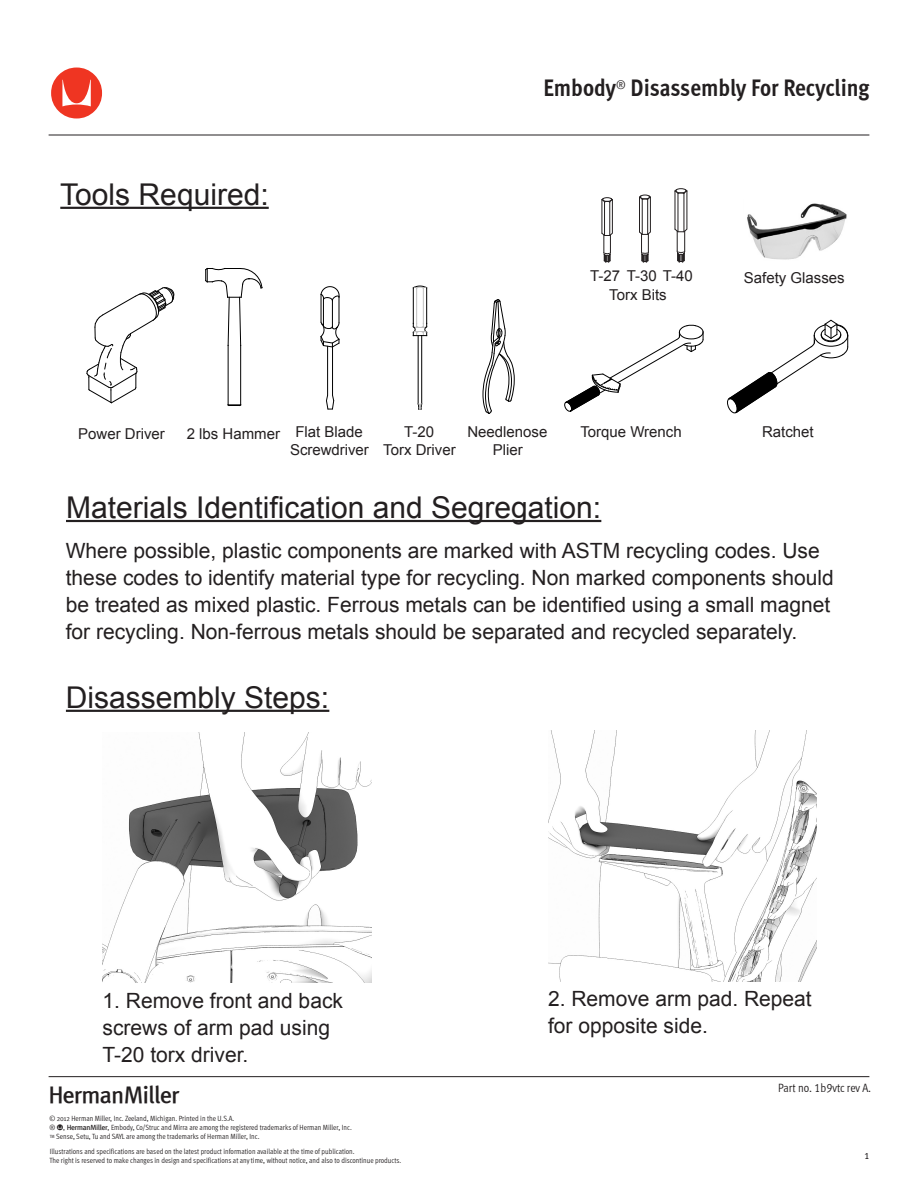
<style>
.page{position:relative;width:918px;height:1188px;background:#fff}
.page>*{position:absolute;margin:0;border:0;box-sizing:border-box;transform-origin:0 0}
.t1{font:67.5px "Herman Miller Logo Normal";color:#ef3522}
.t2{font:30px "Arial";color:#231f20}
.t3{font:700 24px "Meta Cond";color:#231f20}
.t4{font:24px "Herman Miller Logo Normal";color:#231f20}
.t5{font:21px/27px "Arial";color:#231f20}
.t6{font:15px "Arial";color:#231f20}
.t7{font:12px "Meta Cond Normal LF";color:#231f20}
.t8{font:12px "Meta Cond Normal";color:#231f20}
.t9{font:7.5px "Meta Cond Normal";color:#231f20}
.s1{font-family:"Herman Miller Logo Micro"}
</style>
<div class="page">
<hr style="left:49px;top:135px;width:820px;height:1px;background:#231f20">
<hr style="left:49px;top:1076px;width:820px;height:1px;background:#231f20">
<hr style="left:60px;top:207px;width:209px;height:2px;background:#231f20">
<hr style="left:66px;top:520px;width:535px;height:2px;background:#231f20">
<hr style="left:66px;top:710px;width:263px;height:2px;background:#231f20">
<svg style="left:86px;top:287px;width:89px;height:116px"></svg>
<svg style="left:205px;top:268px;width:58px;height:78px"></svg>
<hr style="left:228px;top:345px;width:1px;height:60px;background:#000">
<hr style="left:240px;top:345px;width:1px;height:60px;background:#000">
<svg style="left:227px;top:404px;width:14px;height:2px"></svg>
<svg style="left:602px;top:197px;width:11px;height:65px"></svg>
<svg style="left:675px;top:188px;width:13px;height:74px"></svg>
<svg style="left:639px;top:195px;width:12px;height:67px"></svg>
<img style="left:747px;top:203px;width:100px;height:57px">
<img style="left:103px;top:732px;width:268px;height:251px">
<img style="left:548px;top:731px;width:269px;height:250px">
<svg style="left:483px;top:299px;width:31px;height:115px"></svg>
<svg style="left:727px;top:320px;width:121px;height:94px"></svg>
<svg style="left:564px;top:325px;width:140px;height:87px"></svg>
<hr style="left:327px;top:346px;width:1px;height:49px;background:#000">
<hr style="left:332px;top:347px;width:1px;height:48px;background:#000">
<svg style="left:326px;top:395px;width:8px;height:15px"></svg>
<svg style="left:321px;top:287px;width:19px;height:60px"></svg>
<hr style="left:416px;top:288px;width:1px;height:35px;background:#c0c0c0">
<hr style="left:423px;top:288px;width:1px;height:35px;background:#c0c0c0">
<hr style="left:413px;top:288px;width:1px;height:35px;background:#000">
<hr style="left:426px;top:288px;width:1px;height:35px;background:#000">
<svg style="left:413px;top:285px;width:14px;height:4px"></svg>
<hr style="left:421px;top:336px;width:1px;height:68px;background:#000">
<hr style="left:418px;top:336px;width:1px;height:68px;background:#000">
<svg style="left:413px;top:323px;width:14px;height:13px"></svg>
<svg style="left:417px;top:403px;width:5px;height:7px"></svg>
<p class="t1" style="left:49px;top:64px;width:57px">Y</p>
<p class="t3" style="left:543px;top:73px;width:328px">Embody<sup>®</sup> Disassembly For Recycling</p>
<p class="t2" style="left:60px;top:174px;width:210px">Tools Required:</p>
<p class="t6" style="left:590px;top:266px;width:104px">T-27 T-30 T-40</p>
<p class="t6" style="left:609px;top:285px;width:59px">Torx Bits</p>
<p class="t6" style="left:744px;top:267px;width:102px">Safety Glasses</p>
<p class="t6" style="left:78px;top:424px;width:88px">Power Driver</p>
<p class="t6" style="left:187px;top:424px;width:95px">2 lbs Hammer</p>
<p class="t6" style="left:295px;top:422px;width:69px">Flat Blade</p>
<p class="t6" style="left:290px;top:440px;width:80px">Screwdriver</p>
<p class="t6" style="left:404px;top:422px;width:32px">T-20</p>
<p class="t6" style="left:383px;top:440px;width:74px">Torx Driver</p>
<p class="t6" style="left:467px;top:422px;width:82px">Needlenose</p>
<p class="t6" style="left:580px;top:422px;width:103px">Torque Wrench</p>
<p class="t6" style="left:762px;top:422px;width:53px">Ratchet</p>
<p class="t6" style="left:493px;top:440px;width:32px">Plier</p>
<p class="t2" style="left:66px;top:488px;width:537px">Materials Identification and Segregation:</p>
<p class="t5" style="left:66px;top:538px;width:769px">Where possible, plastic components are marked with ASTM recycling codes. Use these codes to identify material type for recycling. Non marked components should be treated as mixed plastic. Ferrous metals can be identified using a small magnet for recycling. Non-ferrous metals should be separated and recycled separately.</p>
<p class="t2" style="left:66px;top:677px;width:265px">Disassembly Steps:</p>
<p class="t5" style="left:103px;top:987px;width:242px">1. Remove front and back screws of arm pad using<br>T-20 torx driver.</p>
<p class="t5" style="left:548px;top:985px;width:265px">2. Remove arm pad. Repeat for opposite side.</p>
<p class="t4" style="left:48px;top:1084px;width:133px">Z</p>
<p class="t9" style="left:49px;top:1114px;width:187px">© 2012 Herman Miller, Inc. Zeeland, Michigan. Printed in the U.S.A.</p>
<p class="t9" style="left:49px;top:1123px;width:304px">® <span class="s1">Y</span>, <span class="s1">Z</span>, Embody, Co/Struc and Mirra are among the registered trademarks of Herman Miller, Inc.</p>
<p class="t9" style="left:50px;top:1132px;width:211px"><sup>TM</sup> Sense, Setu, Tu and SAYL are among the trademarks of Herman Miller, Inc.</p>
<p class="t9" style="left:50px;top:1147px;width:306px">Illustrations and specifications are based on the latest product information available at the time of publication.</p>
<p class="t9" style="left:49px;top:1156px;width:353px">The right is reserved to make changes in design and specifications at any time, without notice, and also to discontinue products.</p>
<p class="t7" style="left:778px;top:1081px;width:95px">Part no. 1b9vtc rev A.</p>
<p class="t8" style="left:865px;top:1148px;width:6px">1</p>
</div>
